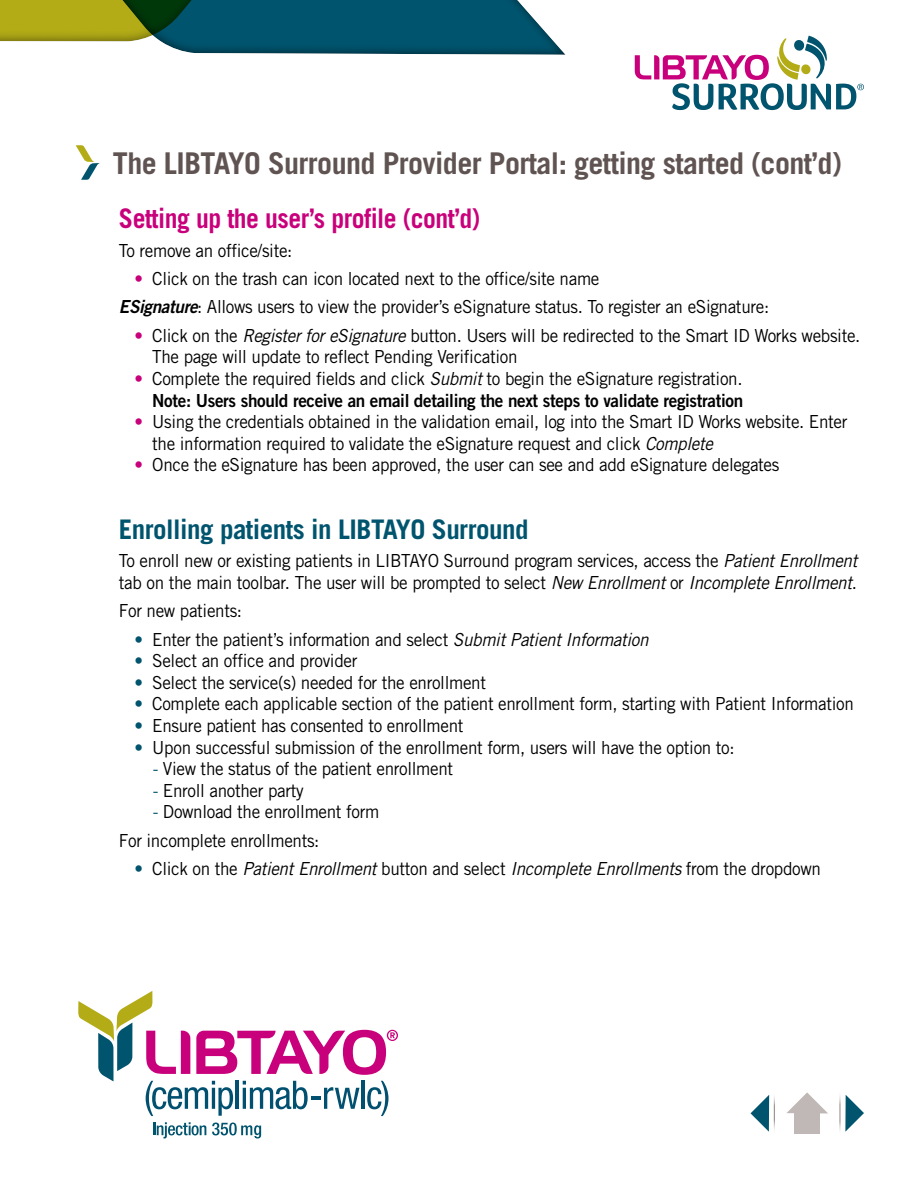
<style>
.page{position:relative;width:918px;height:1188px;background:#fff}
.page>*{position:absolute;margin:0;border:0;box-sizing:border-box;transform-origin:0 0}
.t1{font:700 30px "Trade Gothic LT Std";letter-spacing:-.02em;color:#605453}
.t2{font:700 27px "Trade Gothic LT Std";letter-spacing:-.02em;color:#00546e}
.t3{font:700 27px "Trade Gothic LT Std";letter-spacing:-.02em;color:#c9007b;scale:.95 1}
.t4{font:18px/21.6px "Trade Gothic LT Std";letter-spacing:-.02em;color:#000;scale:.95 1}
.t5{font:18px "Trade Gothic LT Std Bd 2";letter-spacing:-.02em;color:#000;scale:.95 1}
.s1{color:#c9007b}
.s2{font-family:"Trade Gothic LT Std Bd 2 Obl"}
.s3{font-style:italic}
.s4{color:#00546e}
</style>
<div class="page">
<svg style="left:845px;top:1095px;width:19px;height:37px"></svg>
<svg style="left:751px;top:1095px;width:18px;height:37px"></svg>
<hr style="left:839px;top:1091px;width:2px;height:44px;background:#a09594">
<hr style="left:774px;top:1092px;width:1px;height:42px;background:#a09594">
<svg style="left:787px;top:1092px;width:41px;height:21px"></svg>
<div style="left:795px;top:1110px;width:25px;height:24px;background:#c0b8b7"></div>
<svg style="left:153px;top:1122px;width:53px;height:16px"></svg>
<svg style="left:212px;top:1123px;width:49px;height:15px"></svg>
<svg style="left:78px;top:991px;width:320px;height:125px"></svg>
<svg style="left:635px;top:36px;width:229px;height:74px"></svg>
<svg style="left:247px;top:0;width:318px;height:55px;background:#176178"></svg>
<svg style="left:0;top:0;width:247px;height:180px"></svg>
<h1 class="t1" style="left:113px;top:145px;width:731px">The LIBTAYO Surround Provider Portal: getting started (cont’d)</h1>
<h2 class="t3" style="left:119px;top:202px;width:382px">Setting up the user’s profile (cont’d)</h2>
<p class="t4" style="left:119px;top:239px;width:184px">To remove an office/site:</p>
<p class="t4" style="left:119px;top:264px;width:686px;line-height:28.3px;text-indent:15px"><span class="s1">•</span> Click on the trash can icon located next to the office/site name<br><span class="s2">ESignature</span>: Allows users to view the provider’s eSignature status. To register an eSignature:</p>
<p class="t4" style="left:152px;top:324px;width:747px;text-indent:-18px"><span class="s1">•</span> Click on the <span class="s3">Register for eSignature</span> button. Users will be redirected to the Smart ID Works website.<br>The page will update to reflect Pending Verification</p>
<p class="t4" style="left:134px;top:368px;width:642px"><span class="s1">•</span> Complete the required fields and click <span class="s3">Submit</span> to begin the eSignature registration.</p>
<p class="t5" style="left:152px;top:389px;width:624px">Note: Users should receive an email detailing the next steps to validate registration</p>
<p class="t4" style="left:152px;top:411px;width:733px;text-indent:-18px"><span class="s1">•</span> Using the credentials obtained in the validation email, log into the Smart ID Works website. Enter the information required to validate the eSignature request and click <span class="s3">Complete</span></p>
<p class="t4" style="left:134px;top:454px;width:680px"><span class="s1">•</span> Once the eSignature has been approved, the user can see and add eSignature delegates</p>
<h2 class="t2" style="left:119px;top:513px;width:411px">Enrolling patients in LIBTAYO Surround</h2>
<p class="t4" style="left:119px;top:550px;width:779px">To enroll new or existing patients in LIBTAYO Surround program services, access the <span class="s3">Patient Enrollment </span>tab on the main toolbar. The user will be prompted to select <span class="s3">New Enrollment</span> or <span class="s3">Incomplete Enrollment</span>.</p>
<p class="t4" style="left:119px;top:600px;width:131px">For new patients:</p>
<p class="t4" style="left:134px;top:628px;width:543px"><span class="s4">•</span> Enter the patient’s information and select <span class="s3">Submit Patient Information</span></p>
<p class="t4" style="left:134px;top:650px;width:236px"><span class="s4">•</span> Select an office and provider</p>
<p class="t4" style="left:134px;top:671px;width:372px"><span class="s4">•</span> Select the service(s) needed for the enrollment</p>
<p class="t4" style="left:134px;top:693px;width:759px"><span class="s4">•</span> Complete each applicable section of the patient enrollment form, starting with Patient Information</p>
<p class="t4" style="left:134px;top:715px;width:348px"><span class="s4">•</span> Ensure patient has consented to enrollment</p>
<p class="t4" style="left:134px;top:736px;width:633px"><span class="s4">•</span> Upon successful submission of the enrollment form, users will have the option to:</p>
<p class="t4" style="left:153px;top:758px;width:318px"><span class="s4">-</span> View the status of the patient enrollment</p>
<p class="t4" style="left:153px;top:779px;width:160px"><span class="s4">-</span> Enroll another party</p>
<p class="t4" style="left:119px;top:798px;width:276px;line-height:28.3px;text-indent:34px"><span class="s4">-</span> Download the enrollment form<br>For incomplete enrollments:</p>
<p class="t4" style="left:134px;top:858px;width:724px"><span class="s4">•</span> Click on the <span class="s3">Patient Enrollment</span> button and select <span class="s3">Incomplete Enrollments</span> from the dropdown</p>
</div>
